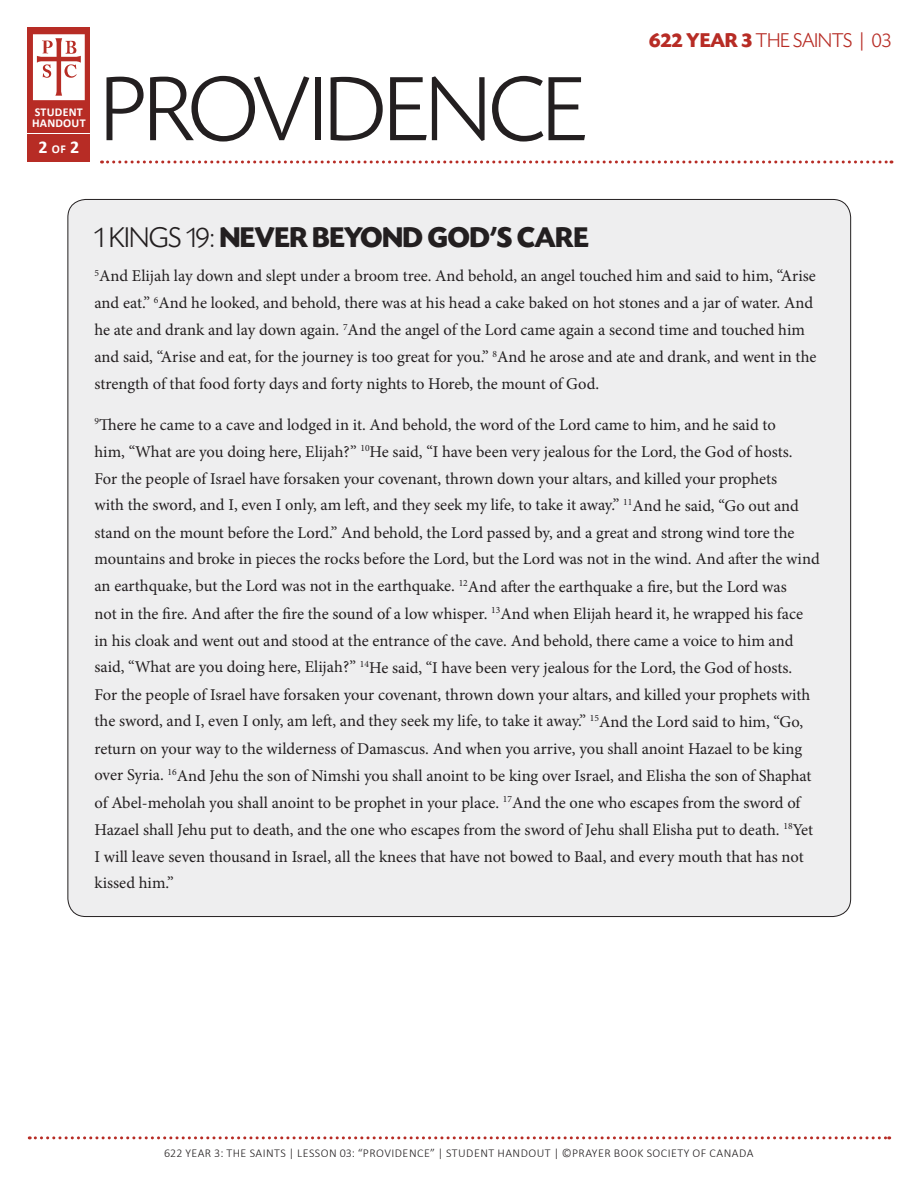
<style>
.page{position:relative;width:918px;height:1188px;background:#fff}
.page>*{position:absolute;margin:0;border:0;box-sizing:border-box;transform-origin:0 0}
.t1{font:300 96px "Today SHOP";color:#231f20}
.t2{font:700 30px "Today SHOP";color:#231f20}
.t3{font:300 21px "Today SHOP";letter-spacing:.01em;color:#b72c25}
.t4{font:700 18px "Calibri";color:#fff}
.t5{font:16.5px/27px "Minion Pro";letter-spacing:-.005em;color:#231f20}
.t6{font:300 12px "Calibri";letter-spacing:.04em;color:#231f20}
.t7{font:700 12px/10.5px "Calibri";letter-spacing:.02em;color:#fff}
.s1{font-size:12px}
.s2{font-weight:700}
.s3{font-family:"Calibri"}
.s4{font-weight:300}
</style>
<div class="page">
<div style="left:28px;top:27px;width:62px;height:135px;background:#b72c25"></div>
<hr style="left:26px;top:133px;width:64px;height:1px;background:#fff">
<svg style="left:102px;top:160px;width:790px;height:4px"></svg>
<svg style="left:33px;top:34px;width:52px;height:66px"></svg>
<svg style="left:29px;top:1136px;width:861px;height:3px"></svg>
<div style="left:68px;top:199px;width:783px;height:718px;background:#eeeeef;border-radius:18px"></div>
<p class="t7" style="left:32px;top:107px;width:55px">STUDENT<br>HANDOUT</p>
<p class="t4" style="left:38px;top:136px;width:42px">2 <span class="s1">OF</span> 2</p>
<h1 class="t1" style="left:102px;top:60px;width:485px">PROVIDENCE</h1>
<p class="t3" style="left:649px;top:30px;width:243px"><span class="s2">622 YEAR 3</span> THE SAINTS <span class="s3">|</span> 03</p>
<h2 class="t2" style="left:94px;top:222px;width:495px"><span class="s4">1 KINGS 19:</span> NEVER BEYOND GOD’S CARE</h2>
<p class="t5" style="left:94px;top:262px;width:724px"><sup>5</sup>And Elijah lay down and slept under a broom tree. And behold, an angel touched him and said to him, “Arise and eat.” <sup>6</sup>And he looked, and behold, there was at his head a cake baked on hot stones and a jar of water. And he ate and drank and lay down again. <sup>7</sup>And the angel of the Lord came again a second time and touched him and said, “Arise and eat, for the journey is too great for you.” <sup>8</sup>And he arose and ate and drank, and went in the strength of that food forty days and forty nights to Horeb, the mount of God.</p>
<p class="t5" style="left:94px;top:411px;width:727px"><sup>9</sup>There he came to a cave and lodged in it. And behold, the word of the Lord came to him, and he said to<br>him, “What are you doing here, Elijah?” <sup>10</sup>He said, “I have been very jealous for the Lord, the God of hosts.<br>For the people of Israel have forsaken your covenant, thrown down your altars, and killed your prophets<br>with the sword, and I, even I only, am left, and they seek my life, to take it away.” <sup>11</sup>And he said, “Go out and stand on the mount before the Lord.” And behold, the Lord passed by, and a great and strong wind tore the mountains and broke in pieces the rocks before the Lord, but the Lord was not in the wind. And after the wind an earthquake, but the Lord was not in the earthquake. <sup>12</sup>And after the earthquake a fire, but the Lord was<br>not in the fire. And after the fire the sound of a low whisper. <sup>13</sup>And when Elijah heard it, he wrapped his face in his cloak and went out and stood at the entrance of the cave. And behold, there came a voice to him and said, “What are you doing here, Elijah?” <sup>14</sup>He said, “I have been very jealous for the Lord, the God of hosts.<br>For the people of Israel have forsaken your covenant, thrown down your altars, and killed your prophets with the sword, and I, even I only, am left, and they seek my life, to take it away.” <sup>15</sup>And the Lord said to him, “Go, return on your way to the wilderness of Damascus. And when you arrive, you shall anoint Hazael to be king over Syria. <sup>16</sup>And Jehu the son of Nimshi you shall anoint to be king over Israel, and Elisha the son of Shaphat of Abel-meholah you shall anoint to be prophet in your place. <sup>17</sup>And the one who escapes from the sword of Hazael shall Jehu put to death, and the one who escapes from the sword of Jehu shall Elisha put to death. <sup>18</sup>Yet I will leave seven thousand in Israel, all the knees that have not bowed to Baal, and every mouth that has not kissed him.”</p>
<p class="t6" style="left:164px;top:1146px;width:591px">622 YEAR 3: THE SAINTS | LESSON 03: “PROVI DEN CE” | STUDENT HAN DOUT | ©PRAYER BOOK SOCI ETY OF CANADA</p>
</div>
